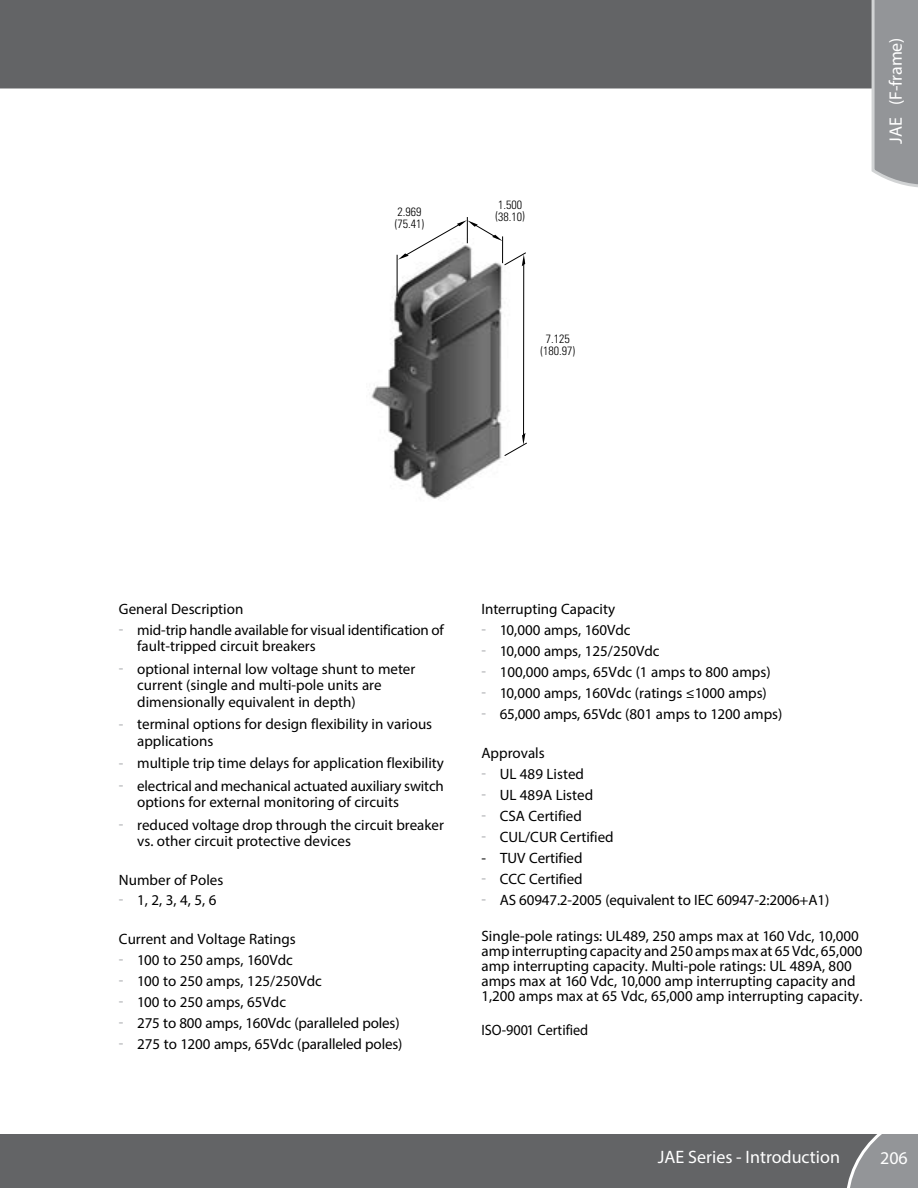
<style>
.page{position:relative;width:918px;height:1188px;background:#fff}
.page>*{position:absolute;margin:0;border:0;box-sizing:border-box;transform-origin:0 0}
.t1{font:18px "Myriad Pro";color:#fff}
.t2{font:15px/16.5px "Myriad Pro";color:#000}
.t3{font:15px "Myriad Pro";color:#000;scale:.95 1}
.t4{font:300 condensed 12px/12px "Univers";color:#000}
.s1{color:#a7a9ac}
</style>
<div class="page">
<img style="left:371px;top:254px;width:131px;height:246px">
<hr style="left:397px;top:255px;width:1px;height:41px;background:#000">
<svg style="left:398px;top:217px;width:129px;height:239px"></svg>
<div style="left:0;top:1134px;width:844px;height:54px;background:#636466"></div>
<svg style="left:844px;top:1134px;width:74px;height:54px;background:#8e9093"></svg>
<div style="left:0;top:0;width:870px;height:89px;background:#636466"></div>
<svg style="left:870px;top:0;width:48px;height:188px;background:#9c9ea1"></svg>
<p class="t4" style="left:395px;top:206px;width:31px">2.969 (75.41)</p>
<p class="t4" style="left:496px;top:199px;width:31px">1.500 (38.10)</p>
<p class="t4" style="left:541px;top:333px;width:36px;text-align:center">7.125 (180.97)</p>
<p class="t1" style="left:885px;top:144px;width:108px;rotate:-90deg">JAE (F-frame)</p>
<p class="t2" style="left:119px;top:600px;width:126px">General Description</p>
<p class="t2" style="left:137px;top:621px;width:308px;text-indent:-18px"><span class="s1">-</span> mid-trip handle available for visual identification of fault-tripped circuit breakers</p>
<p class="t2" style="left:137px;top:660px;width:280px;text-indent:-18px"><span class="s1">-</span> optional internal low voltage shunt to meter current (single and multi-pole units are dimensionally equivalent in depth)</p>
<p class="t2" style="left:137px;top:716px;width:297px;text-indent:-18px"><span class="s1">-</span> terminal options for design flexibility in various applications</p>
<p class="t2" style="left:119px;top:755px;width:327px"><span class="s1">-</span> multiple trip time delays for application flexibility</p>
<p class="t2" style="left:137px;top:777px;width:308px;text-indent:-18px"><span class="s1">-</span> electrical and mechanical actuated auxiliary switch options for external monitoring of circuits</p>
<p class="t2" style="left:137px;top:816px;width:308px;text-indent:-18px"><span class="s1">-</span> reduced voltage drop through the circuit breaker vs. other circuit protective devices</p>
<p class="t2" style="left:119px;top:872px;width:106px">Number of Poles</p>
<p class="t2" style="left:119px;top:891px;width:99px"><span class="s1">-</span> 1, 2, 3, 4, 5, 6</p>
<p class="t2" style="left:119px;top:930px;width:178px">Current and Voltage Ratings</p>
<p class="t2" style="left:119px;top:951px;width:176px"><span class="s1">-</span> 100 to 250 amps, 160Vdc</p>
<p class="t2" style="left:119px;top:972px;width:205px"><span class="s1">-</span> 100 to 250 amps, 125/250Vdc</p>
<p class="t2" style="left:119px;top:993px;width:169px"><span class="s1">-</span> 100 to 250 amps, 65Vdc</p>
<p class="t2" style="left:119px;top:1014px;width:282px"><span class="s1">-</span> 275 to 800 amps, 160Vdc (paralleled poles)</p>
<p class="t2" style="left:119px;top:1035px;width:285px"><span class="s1">-</span> 275 to 1200 amps, 65Vdc (paralleled poles)</p>
<p class="t2" style="left:481px;top:600px;width:135px">Interrupting Capacity</p>
<p class="t2" style="left:481px;top:621px;width:151px"><span class="s1">-</span> 10,000 amps, 160Vdc</p>
<p class="t2" style="left:481px;top:642px;width:180px"><span class="s1">-</span> 10,000 amps, 125/250Vdc</p>
<p class="t2" style="left:481px;top:663px;width:291px"><span class="s1">-</span> 100,000 amps, 65Vdc (1 amps to 800 amps)</p>
<p class="t2" style="left:481px;top:684px;width:287px"><span class="s1">-</span> 10,000 amps, 160Vdc (ratings ≤1000 amps)</p>
<p class="t2" style="left:481px;top:705px;width:302px"><span class="s1">-</span> 65,000 amps, 65Vdc (801 amps to 1200 amps)</p>
<p class="t2" style="left:481px;top:744px;width:65px">Approvals</p>
<p class="t2" style="left:481px;top:765px;width:104px"><span class="s1">-</span> UL 489 Listed</p>
<p class="t2" style="left:481px;top:786px;width:113px"><span class="s1">-</span> UL 489A Listed</p>
<p class="t2" style="left:481px;top:807px;width:102px"><span class="s1">-</span> CSA Certified</p>
<p class="t2" style="left:481px;top:828px;width:134px"><span class="s1">-</span> CUL/CUR Certified</p>
<p class="t2" style="left:481px;top:849px;width:103px">- TUV Certified</p>
<p class="t2" style="left:481px;top:870px;width:103px"><span class="s1">-</span> CCC Certified</p>
<p class="t2" style="left:481px;top:891px;width:349px"><span class="s1">-</span> AS 60947.2-2005 (equivalent to IEC 60947-2:2006+A1)</p>
<p class="t2" style="left:481px;top:928px;width:383px;line-height:15px">Single-pole ratings: UL489, 250 amps max at 160 Vdc, 10,000 amp interrupting capacity and 250 amps max at 65 Vdc, 65,000 amp interrupting capacity. Multi-pole ratings: UL 489A, 800 amps max at 160 Vdc, 10,000 amp interrupting capacity and 1,200 amps max at 65 Vdc, 65,000 amp interrupting capacity.</p>
<p class="t3" style="left:481px;top:1021px;width:114px">ISO-9001 Certified</p>
<p class="t1" style="left:658px;top:1146px;width:184px">JAE Series - Introduction</p>
<p class="t1" style="left:880px;top:1147px;width:29px">206</p>
</div>
